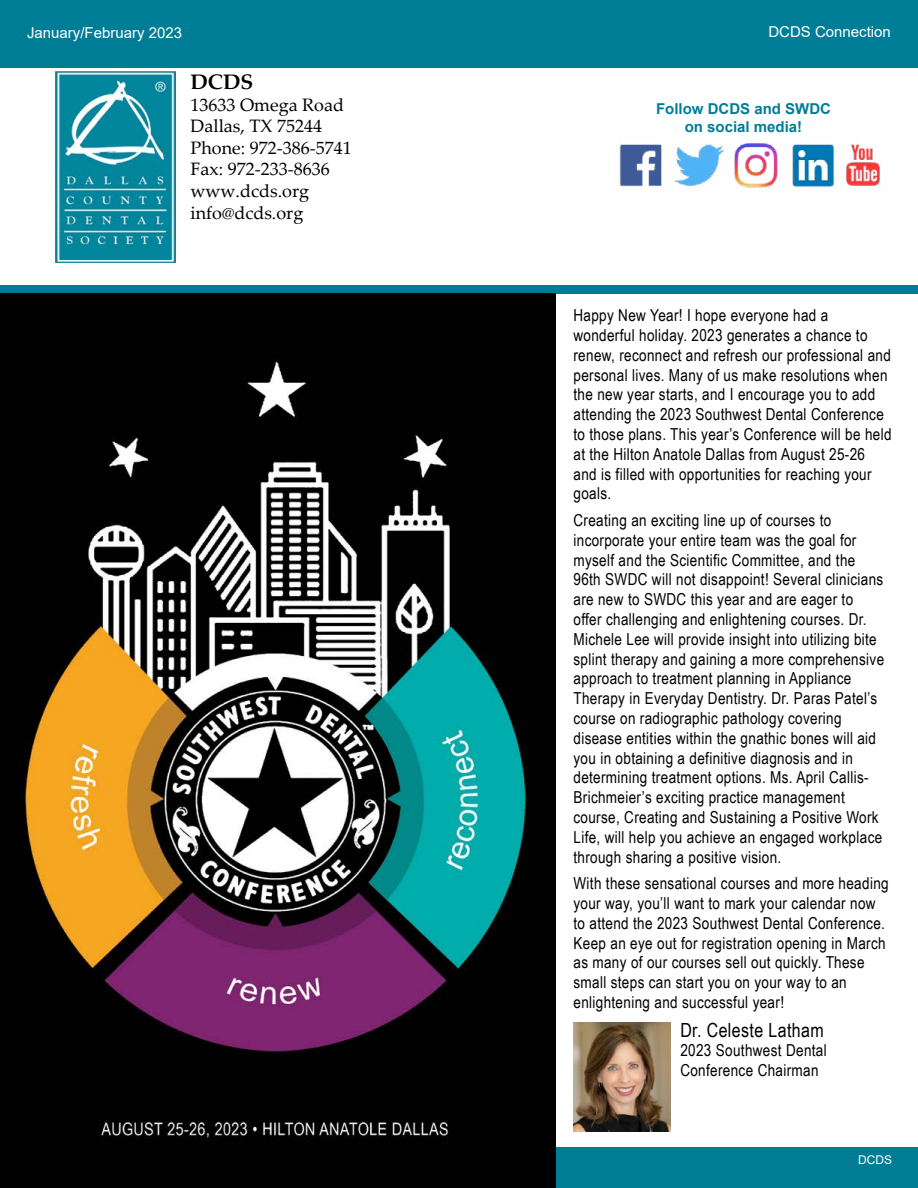
<style>
.page{position:relative;width:918px;height:1188px;background:#fff}
.page>*{position:absolute;margin:0;border:0;box-sizing:border-box;transform-origin:0 0}
.t1{font:700 21px "Palatino Linotype";color:#000}
.t2{font:19.5px "Arial Narrow";letter-spacing:.02em;color:#000}
.t3{font:18px/21.6px "Palatino Linotype";color:#000}
.t4{font:16.5px/19.8px "Arial Narrow";letter-spacing:.02em;color:#000}
.t5{font:15px "Arial";color:#fff}
.t6{font:700 15px/18px "Arial";color:#007d96;text-align:center}
.t7{font:12px "Arial";color:#fff}
</style>
<div class="page">
<div style="left:0;top:0;width:918px;height:60px;background:#007d96"></div>
<div style="left:0;top:51px;width:918px;height:17px;background:#007d96"></div>
<div style="left:0;top:1148px;width:918px;height:40px;background:#007d96"></div>
<img style="left:56px;top:72px;width:119px;height:190px">
<div style="left:0;top:285px;width:918px;height:9px;background:#007d96"></div>
<img style="left:619px;top:143px;width:261px;height:45px">
<img style="left:0;top:293px;width:555px;height:895px">
<img style="left:573px;top:1022px;width:98px;height:110px">
<p class="t5" style="left:27px;top:22px;width:157px">January/February 2023</p>
<p class="t5" style="left:768px;top:22px;width:124px">DCDS Connection</p>
<p class="t1" style="left:191px;top:67px;width:64px">DCDS</p>
<p class="t3" style="left:191px;top:93px;width:163px">13633 Omega Road<br>Dallas, TX 75244<br>Phone: 972-386-5741<br>Fax: 972-233-8636 www.dcds.org info@dcds.org</p>
<p class="t6" style="left:656px;top:99px;width:177px">Follow DCDS and SWDC on social media!</p>
<p class="t4" style="left:573px;top:305px;width:320px">Happy New Year! I hope everyone had a wonderful holiday. 2023 generates a chance to renew, reconnect and refresh our professional and personal lives. Many of us make resolutions when the new year starts, and I encourage you to add attending the 2023 Southwest Dental Conference to those plans. This year’s Conference will be held at the Hilton Anatole Dallas from August 25-26 and is filled with opportunities for reaching your goals.</p>
<p class="t4" style="left:573px;top:510px;width:312px">Creating an exciting line up of courses to incorporate your entire team was the goal for myself and the Scientific Committee, and the 96th SWDC will not disappoint! Several clinicians are new to SWDC this year and are eager to offer challenging and enlightening courses. Dr.<br>Michele Lee will provide insight into utilizing bite splint therapy and gaining a more comprehensive approach to treatment planning in Appliance Therapy in Everyday Dentistry. Dr. Paras Patel’s course on radiographic pathology covering disease entities within the gnathic bones will aid you in obtaining a definitive diagnosis and in determining treatment options. Ms. April Callis-Brichmeier’s exciting practice management course, Creating and Sustaining a Positive Work Life, will help you achieve an engaged workplace through sharing a positive vision.</p>
<p class="t4" style="left:573px;top:873px;width:317px">With these sensational courses and more heading your way, you’ll want to mark your calendar now to attend the 2023 Southwest Dental Conference.<br>Keep an eye out for registration opening in March as many of our courses sell out quickly. These small steps can start you on your way to an enlightening and successful year!</p>
<p class="t2" style="left:680px;top:1015px;width:145px">Dr. Celeste Latham</p>
<p class="t4" style="left:680px;top:1040px;width:148px">2023 Southwest Dental<br>Conference Chairman</p>
<p class="t7" style="left:858px;top:1152px;width:35px">DCDS</p>
</div>
